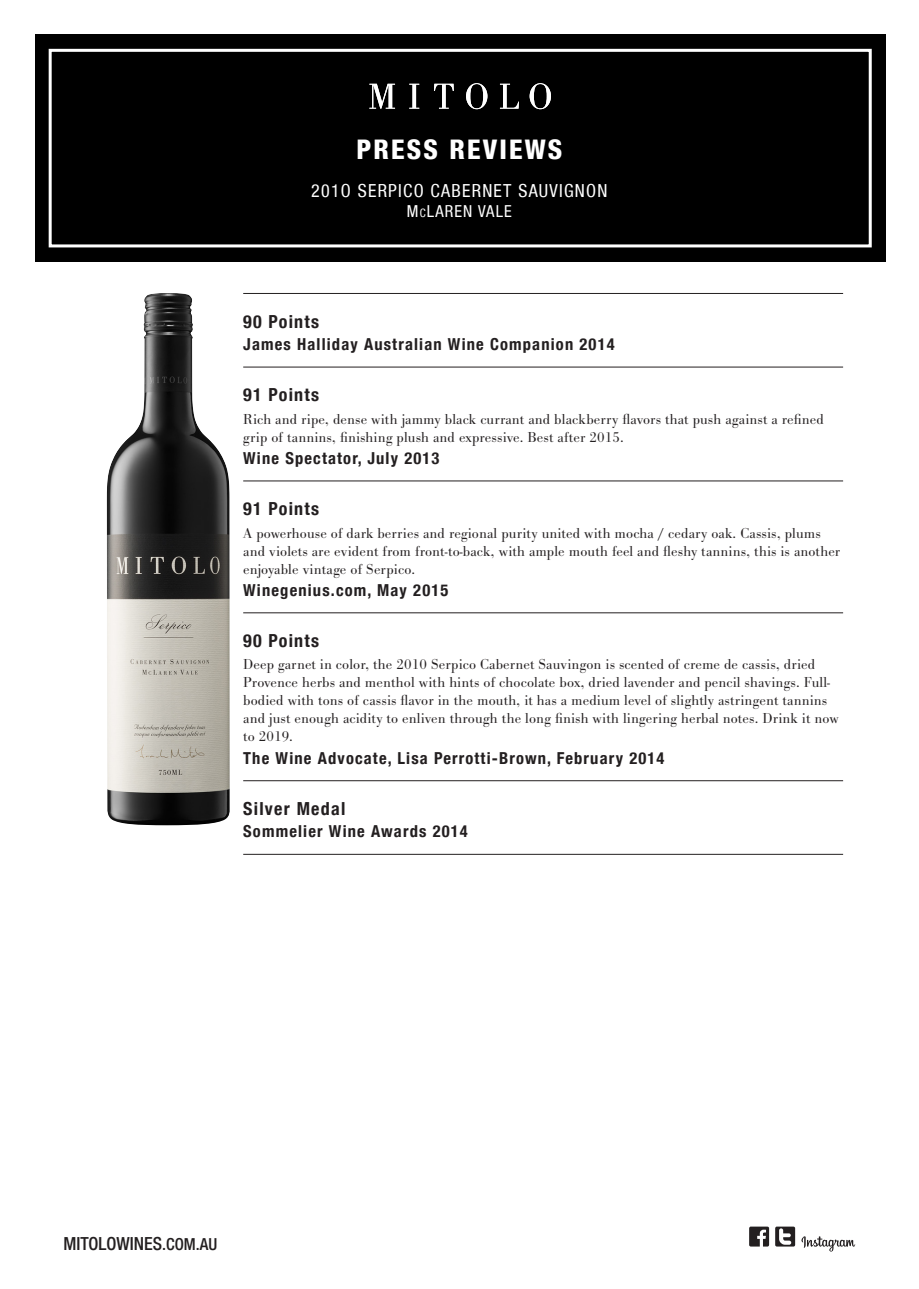
<style>
.page{position:relative;width:919px;height:1289px;background:#fff}
.page>*{position:absolute;margin:0;border:0;box-sizing:border-box;transform-origin:0 0}
.t1{font:800 condensed 27px "Helvetica Neue LT";letter-spacing:.08em;color:#fff}
.t2{font:700 condensed 18px "Helvetica Neue LT";letter-spacing:.07em;color:#231f20}
.t3{font:condensed 18px "Helvetica Neue LT";letter-spacing:.07em;color:#fff}
.t4{font:500 condensed 18px "Helvetica Neue LT";color:#231f20}
.t5{font:700 condensed 16.5px "Helvetica Neue LT";letter-spacing:.07em;color:#231f20}
.t6{font:condensed 16.5px "Helvetica Neue LT";letter-spacing:.07em;color:#fff}
.t7{font:300 15px/18px "Bodoni Ant";letter-spacing:.01em;color:#231f20}
.s1{font-size:11.55px}
.s2{font-size:16.5px}
</style>
<div class="page">
<hr style="left:243px;top:293px;width:600px;height:1px;background:#231f20">
<hr style="left:243px;top:367px;width:600px;height:1px;background:#231f20">
<hr style="left:243px;top:480px;width:600px;height:1px;background:#231f20">
<hr style="left:243px;top:612px;width:600px;height:1px;background:#231f20">
<hr style="left:243px;top:780px;width:600px;height:1px;background:#231f20">
<hr style="left:243px;top:854px;width:600px;height:1px;background:#231f20">
<div style="left:35px;top:35px;width:850px;height:227px;background:#000"></div>
<div style="left:49px;top:49px;width:822px;height:198px;background:#000;border:3px solid #fff"></div>
<svg style="left:369px;top:84px;width:26px;height:25px"></svg>
<svg style="left:409px;top:84px;width:10px;height:25px"></svg>
<svg style="left:434px;top:84px;width:20px;height:25px"></svg>
<svg style="left:466px;top:83px;width:21px;height:26px"></svg>
<svg style="left:500px;top:84px;width:19px;height:25px"></svg>
<svg style="left:529px;top:83px;width:22px;height:26px"></svg>
<svg style="left:801px;top:1236px;width:54px;height:15px"></svg>
<svg style="left:749px;top:1226px;width:20px;height:20px"></svg>
<svg style="left:775px;top:1226px;width:20px;height:20px"></svg>
<img style="left:107px;top:293px;width:123px;height:532px">
<p class="t1" style="left:356px;top:133px;width:207px">PRESS REVIEWS</p>
<p class="t3" style="left:311px;top:181px;width:298px">201O SERPICO CABERNET SAUVIGNON</p>
<p class="t6" style="left:407px;top:202px;width:106px">M<span class="s1">c</span>LAREN VALE</p>
<p class="t2" style="left:243px;top:310px;width:77px">90 Points</p>
<p class="t5" style="left:243px;top:334px;width:373px">James Halliday Australian Wine Companion 2014</p>
<p class="t2" style="left:243px;top:384px;width:77px">91 Points</p>
<p class="t7" style="left:243px;top:410px;width:582px">Rich and ripe, dense with jammy black currant and blackberry flavors that push against a refined grip of tannins, finishing plush and expressive. Best after 2015.</p>
<p class="t5" style="left:243px;top:448px;width:198px">Wine Spectator, July 2013</p>
<p class="t2" style="left:243px;top:498px;width:77px">91 Points</p>
<p class="t7" style="left:243px;top:524px;width:598px">A powerhouse of dark berries and regional purity united with mocha / cedary oak. Cassis, plums and violets are evident from front-to-back, with ample mouth feel and fleshy tannins, this is another enjoyable vintage of Serpico.</p>
<p class="t5" style="left:243px;top:580px;width:207px">Winegenius.com, May 2015</p>
<p class="t2" style="left:243px;top:630px;width:77px">90 Points</p>
<p class="t7" style="left:243px;top:656px;width:597px">Deep garnet in color, the 2010 Serpico Cabernet Sauvingon is scented of creme de cassis, dried Provence herbs and menthol with hints of chocolate box, dried lavender and pencil shavings. Full&shy;bodied with tons of cassis flavor in the mouth, it has a medium level of slightly astringent tannins and just enough acidity to enliven through the long finish with lingering herbal notes. Drink it now to 2019.</p>
<p class="t5" style="left:243px;top:747px;width:423px">The Wine Advocate, Lisa Perrotti-Brown, February 2014</p>
<p class="t2" style="left:243px;top:797px;width:104px">Silver Medal</p>
<p class="t5" style="left:243px;top:821px;width:226px">Sommelier Wine Awards 2014</p>
<p class="t4" style="left:64px;top:1232px;width:155px">MITOLOWINES<span class="s2">.COM.AU</span></p>
</div>
